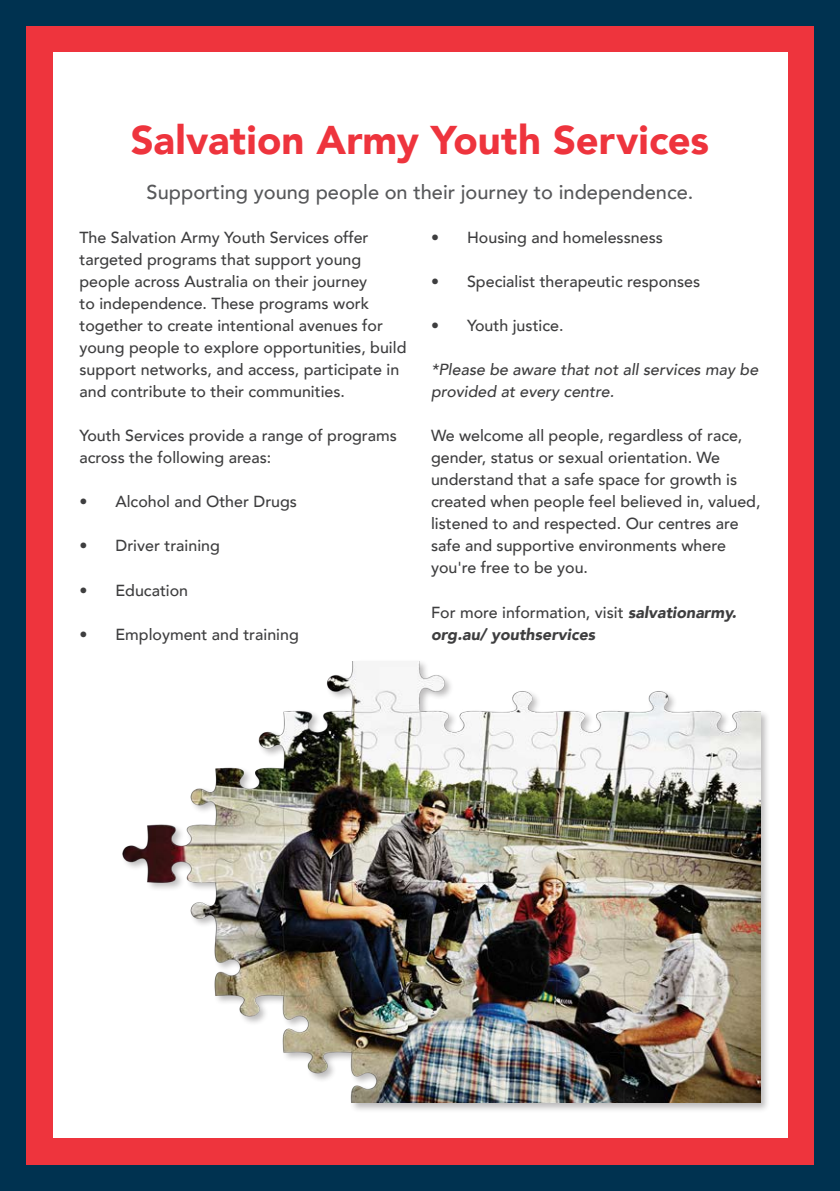
<style>
.page{position:relative;width:840px;height:1191px;background:#fff}
.page>*{position:absolute;margin:0;border:0;box-sizing:border-box;transform-origin:0 0}
.Salvos_Header{font:900 40px "Avenir";color:#ee343d}
.Salvos_Subhead{font:500 20px "Avenir";color:#57585a}
.Body{font:500 16px/22px "Avenir";color:#3e3e3f}
.Body-2{font:italic 500 16px/22px "Avenir";color:#3e3e3f}
.Body-3{font:italic 900 16px/22px "Avenir";color:#3e3e3f}
.s1{font-weight:500;font-style:normal}
</style>
<div class="page">
<div style="left:0;top:0;width:839px;height:1191px;background:#003250"></div>
<div style="left:26px;top:26px;width:787px;height:1138px;background:#ee343d"></div>
<div style="left:53px;top:53px;width:733px;height:1085px;background:#fff"></div>
<div style="left:121px;top:659px;width:649px;height:454px;background:#231f20;opacity:.3"></div>
<img style="left:121px;top:661px;width:639px;height:441px">
<p class="Salvos_Header" style="left:131px;top:106px;width:579px">Salvation Army Youth Services</p>
<p class="Salvos_Subhead" style="left:146px;top:174px;width:548px">Supporting young people on their journey to independence.</p>
<p class="Body" style="left:79px;top:225px;width:328px">The Salvation Army Youth Services offer targeted programs that support young people across Australia on their journey<br>to independence. These programs work together to create intentional avenues for young people to explore opportunities, build support networks, and access, participate in and contribute to their communities.</p>
<p class="Body" style="left:79px;top:424px;width:319px">Youth Services provide a range of programs across the following areas:</p>
<p class="Body" style="left:79px;top:490px;width:219px">• Alcohol and Other Drugs</p>
<p class="Body" style="left:79px;top:534px;width:142px">• Driver training</p>
<p class="Body" style="left:79px;top:578px;width:110px">• Education</p>
<p class="Body" style="left:79px;top:622px;width:221px">• Employment and training</p>
<p class="Body" style="left:431px;top:225px;width:233px">• Housing and homelessness</p>
<p class="Body" style="left:431px;top:269px;width:270px">• Specialist therapeutic responses</p>
<p class="Body" style="left:431px;top:313px;width:134px">• Youth justice.</p>
<p class="Body-2" style="left:431px;top:359px;width:328px">*Please be aware that not all services may be provided at every centre.</p>
<p class="Body" style="left:431px;top:424px;width:331px">We welcome all people, regardless of race, gender, status or sexual orientation. We understand that a safe space for growth is created when people feel believed in, valued, listened to and respected. Our centres are safe and supportive environments where you're free to be you.</p>
<p class="Body-3" style="left:431px;top:601px;width:307px"><span class="s1">For more information, visit</span> salvationarmy. org.au/ youthservices</p>
</div>
